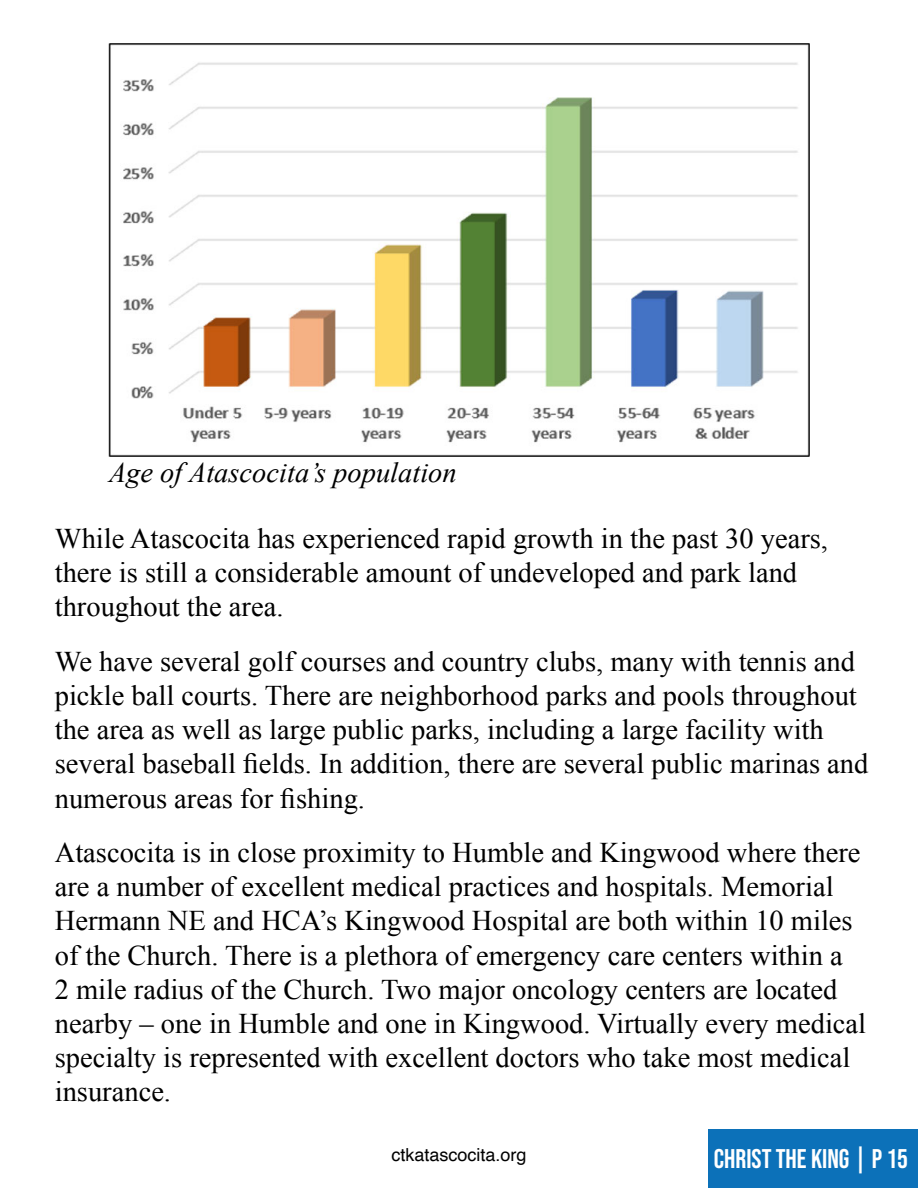
<style>
.page{position:relative;width:918px;height:1188px;background:#fff}
.page>*{position:absolute;margin:0;border:0;box-sizing:border-box;transform-origin:0 0}
.t1{font:28.5px/34.2px "Times New Roman";color:#000}
.t2{font:italic 28.5px "Times New Roman";color:#000}
.t3{font:27px "Bebas Neue";color:#fff}
.t4{font:18px "Helvetica";color:#000}
</style>
<div class="page">
<div style="left:708px;top:1129px;width:210px;height:59px;background:#0c71b9"></div>
<img style="left:109px;top:44px;width:700px;height:412px">
<p class="t2" style="left:109px;top:453px;width:350px">Age of Atascocita’s population</p>
<p class="t1" style="left:55px;top:521px;width:775px">While Atascocita has experienced rapid growth in the past 30 years, there is still a considerable amount of undeveloped and park land throughout the area.</p>
<p class="t1" style="left:55px;top:644px;width:815px">We have several golf courses and country clubs, many with tennis and pickle ball courts. There are neighborhood parks and pools throughout the area as well as large public parks, including a large facility with several baseball fields. In addition, there are several public marinas and numerous areas for fishing.</p>
<p class="t1" style="left:55px;top:835px;width:813px">Atascocita is in close proximity to Humble and Kingwood where there are a number of excellent medical practices and hospitals. Memorial Hermann NE and HCA’s Kingwood Hospital are both within 10 miles of the Church. There is a plethora of emergency care centers within a<br>2 mile radius of the Church. Two major oncology centers are located nearby – one in Humble and one in Kingwood. Virtually every medical specialty is represented with excellent doctors who take most medical insurance.</p>
<p class="t4" style="left:391px;top:1141px;width:137px">ctkatascocita.org</p>
<p class="t3" style="left:714px;top:1143px;width:196px">CHRIST THE KING | P 15</p>
</div>
